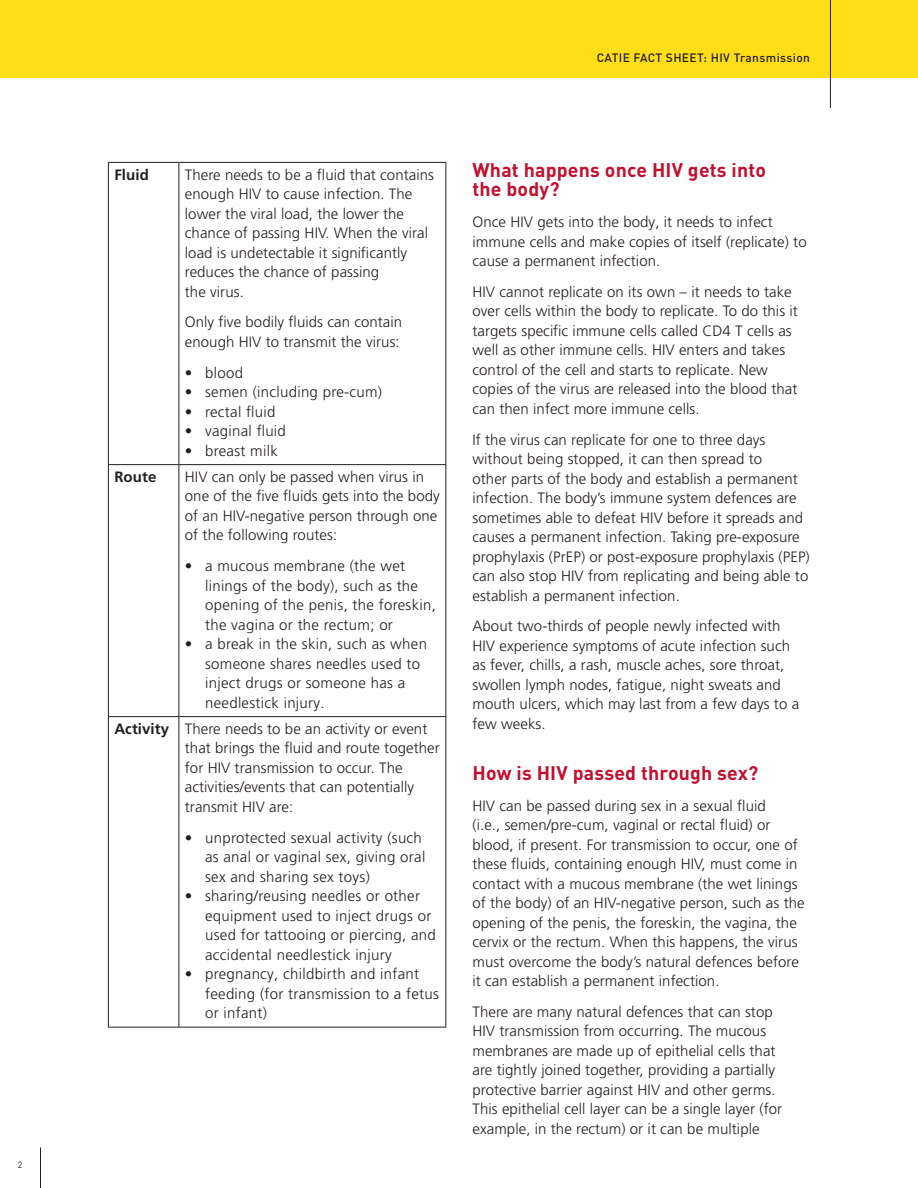
<style>
.page{position:relative;width:918px;height:1188px;background:#fff}
.page>*{position:absolute;margin:0;border:0;box-sizing:border-box;transform-origin:0 0}
.t1{font:700 19.5px/19.5px "DINOT";letter-spacing:.01em;color:#c3102f}
.t2{font:300 15px/19.5px "Frutiger LT Pro";letter-spacing:.005em;color:#231f20}
.t3{font:700 15px "Frutiger LT Pro";letter-spacing:.005em;color:#231f20}
.t4{font:500 12px "DINOT";letter-spacing:.03em;color:#231f20}
.t5{font:9px "DINOT";color:#231f20}
.s1{font-weight:700}
</style>
<div class="page">
<hr style="left:40px;top:1148px;width:1px;height:40px;background:#231f20">
<div style="left:0;top:0;width:918px;height:78px;background:#ffdd17"></div>
<hr style="left:830px;top:0;width:1px;height:108px;background:#231f20">
<svg style="left:109px;top:163px;width:337px;height:864px"></svg>
<hr style="left:108px;top:162px;width:71px;height:1px;background:#231f20">
<hr style="left:108px;top:163px;width:1px;height:301px;background:#231f20">
<hr style="left:179px;top:162px;width:267px;height:1px;background:#231f20">
<hr style="left:178px;top:163px;width:1px;height:301px;background:#231f20">
<hr style="left:446px;top:163px;width:1px;height:301px;background:#231f20">
<hr style="left:108px;top:464px;width:71px;height:1px;background:#231f20">
<hr style="left:108px;top:465px;width:1px;height:251px;background:#231f20">
<hr style="left:179px;top:464px;width:267px;height:1px;background:#231f20">
<hr style="left:178px;top:465px;width:1px;height:251px;background:#231f20">
<hr style="left:446px;top:465px;width:1px;height:251px;background:#231f20">
<hr style="left:108px;top:716px;width:71px;height:1px;background:#231f20">
<hr style="left:108px;top:717px;width:1px;height:310px;background:#231f20">
<hr style="left:179px;top:716px;width:267px;height:1px;background:#231f20">
<hr style="left:178px;top:717px;width:1px;height:310px;background:#231f20">
<hr style="left:446px;top:717px;width:1px;height:310px;background:#231f20">
<hr style="left:108px;top:1027px;width:71px;height:1px;background:#231f20">
<hr style="left:179px;top:1027px;width:267px;height:1px;background:#231f20">
<p class="t5" style="left:18px;top:1158px;width:6px">2</p>
<p class="t4" style="left:597px;top:50px;width:215px">CATIE FACT SHEET: HIV Transmission</p>
<p class="t3" style="left:114px;top:165px;width:36px">Fluid</p>
<p class="t2" style="left:185px;top:165px;width:251px">There needs to be a fluid that contains enough HIV to cause infection. The lower the viral load, the lower the chance of passing HIV. When the viral load is undetectable it significantly reduces the chance of passing<br>the virus.</p>
<p class="t2" style="left:185px;top:313px;width:219px">Only five bodily fluids can contain enough HIV to transmit the virus:</p>
<p class="t2" style="left:185px;top:363px;width:60px">• blood</p>
<p class="t2" style="left:185px;top:382px;width:199px">• semen (including pre-cum)</p>
<p class="t2" style="left:185px;top:402px;width:92px">• rectal fluid</p>
<p class="t2" style="left:185px;top:421px;width:103px">• vaginal fluid</p>
<p class="t2" style="left:185px;top:441px;width:94px">• breast milk</p>
<p class="t3" style="left:114px;top:468px;width:43px">Route</p>
<p class="t2" style="left:185px;top:467px;width:256px">HIV can only be passed when virus in one of the five fluids gets into the body of an HIV-negative person through one of the following routes:</p>
<p class="t2" style="left:205px;top:556px;width:232px;text-indent:-20px">• a mucous membrane (the wet linings of the body), such as the opening of the penis, the foreskin, the vagina or the rectum; or</p>
<p class="t2" style="left:205px;top:634px;width:223px;text-indent:-20px">• a break in the skin, such as when someone shares needles used to inject drugs or someone has a needlestick injury.</p>
<p class="t2" style="left:185px;top:719px;width:256px;text-indent:-70px"><span class="s1">Activity</span> There needs to be an activity or event that brings the fluid and route together for HIV transmission to occur. The activities/events that can potentially transmit HIV are:</p>
<p class="t2" style="left:205px;top:828px;width:222px;text-indent:-20px">• unprotected sexual activity (such as anal or vaginal sex, giving oral sex and sharing sex toys)</p>
<p class="t2" style="left:205px;top:886px;width:232px;text-indent:-20px">• sharing/reusing needles or other equipment used to inject drugs or used for tattooing or piercing, and accidental needlestick injury</p>
<p class="t2" style="left:205px;top:964px;width:235px;text-indent:-20px">• pregnancy, childbirth and infant feeding (for transmission to a fetus or infant)</p>
<h1 class="t1" style="left:472px;top:158px;width:295px">What happens once HIV gets into the body?</h1>
<p class="t2" style="left:472px;top:212px;width:336px">Once HIV gets into the body, it needs to infect immune cells and make copies of itself (replicate) to cause a permanent infection.</p>
<p class="t2" style="left:472px;top:282px;width:327px">HIV cannot replicate on its own – it needs to take over cells within the body to replicate. To do this it targets specific immune cells called CD4 T cells as well as other immune cells. HIV enters and takes control of the cell and starts to replicate. New copies of the virus are released into the blood that can then infect more immune cells.</p>
<p class="t2" style="left:472px;top:430px;width:339px">If the virus can replicate for one to three days without being stopped, it can then spread to<br>other parts of the body and establish a permanent infection. The body’s immune system defences are sometimes able to defeat HIV before it spreads and causes a permanent infection. Taking pre-exposure prophylaxis (PrEP) or post-exposure prophylaxis (PEP) can also stop HIV from replicating and being able to establish a permanent infection.</p>
<p class="t2" style="left:472px;top:617px;width:328px">About two-thirds of people newly infected with HIV experience symptoms of acute infection such as fever, chills, a rash, muscle aches, sore throat, swollen lymph nodes, fatigue, night sweats and mouth ulcers, which may last from a few days to a few weeks.</p>
<h1 class="t1" style="left:472px;top:761px;width:287px">How is HIV passed through sex?</h1>
<p class="t2" style="left:472px;top:796px;width:334px">HIV can be passed during sex in a sexual fluid<br>(i.e., semen/pre-cum, vaginal or rectal fluid) or blood, if present. For transmission to occur, one of these fluids, containing enough HIV, must come in contact with a mucous membrane (the wet linings of the body) of an HIV-negative person, such as the opening of the penis, the foreskin, the vagina, the cervix or the rectum. When this happens, the virus must overcome the body’s natural defences before it can establish a permanent infection.</p>
<p class="t2" style="left:472px;top:1002px;width:311px">There are many natural defences that can stop HIV transmission from occurring. The mucous membranes are made up of epithelial cells that are tightly joined together, providing a partially protective barrier against HIV and other germs.<br>This epithelial cell layer can be a single layer (for example, in the rectum) or it can be multiple</p>
</div>
